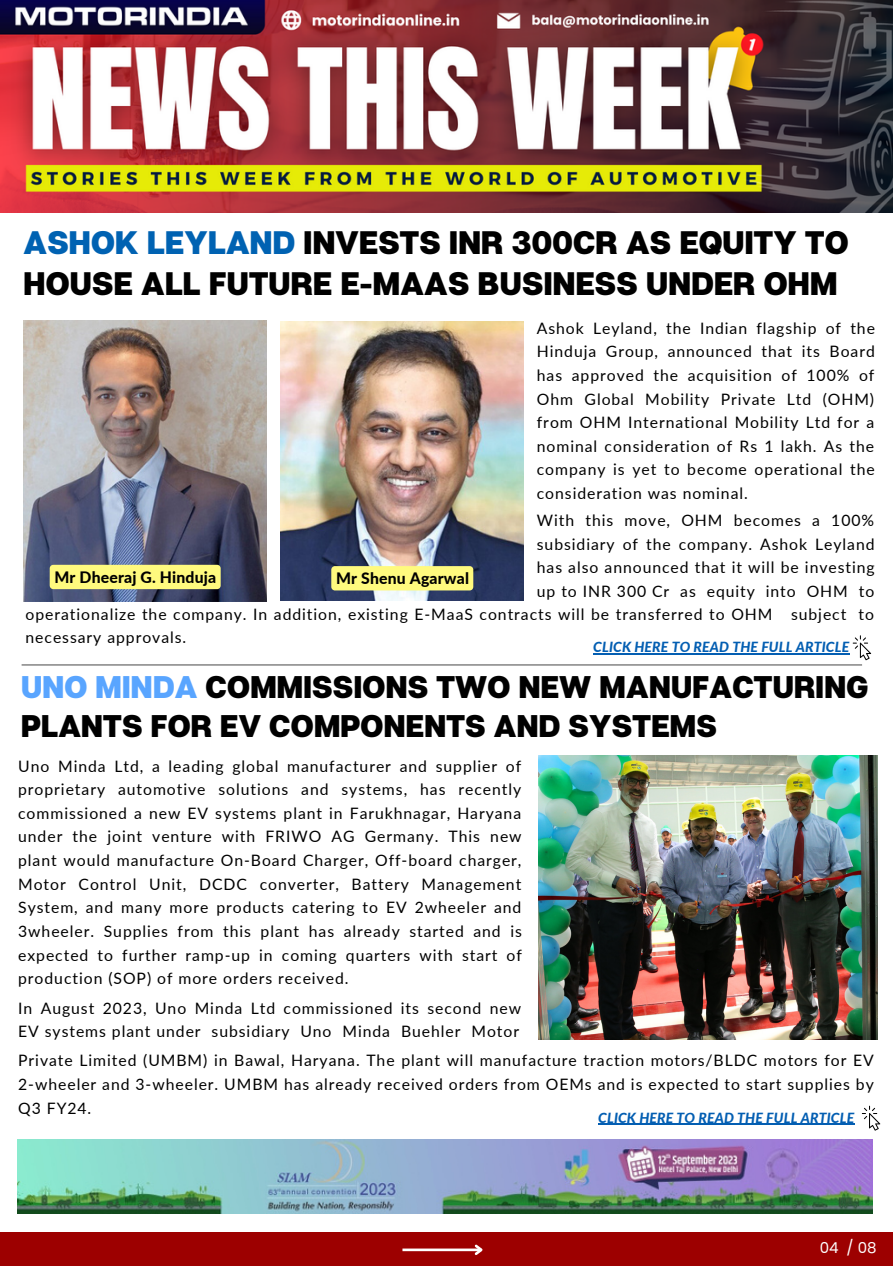
<style>
.page{position:relative;width:893px;height:1266px;background:#fff}
.page>*{position:absolute;margin:0;border:0;box-sizing:border-box;transform-origin:0 0}
.t1{font:800 32.55px/40.6px "Articulat CF";letter-spacing:-.01em;color:#000}
.t2{font:800 31.32px/39.2px "Articulat CF";letter-spacing:-.01em;color:#000}
.t3{font:15.75px/23.6px "Lato";letter-spacing:.06em;color:#000;text-align:justify}
.t4{font:800 15.75px "Lato";letter-spacing:.01em;color:#000}
.t5{font:15.05px "Poppins";color:#fff}
.t6{font:italic 800 14px "Lato";letter-spacing:.01em;color:#035eb2}
.s1{color:#0062b2}
.s2{color:#59a5ff}
</style>
<div class="page">
<svg style="left:861px;top:1105px;width:19px;height:25px"></svg>
<img style="left:0;top:0;width:892px;height:213px">
<div style="left:0;top:1231px;width:892px;height:34px;background:#9d0000"></div>
<hr style="left:402px;top:1248px;width:79px;height:2px;background:#fff">
<svg style="left:472px;top:1244px;width:11px;height:11px"></svg>
<hr style="left:22px;top:664px;width:840px;height:1px;background:#737373">
<img style="left:538px;top:755px;width:339px;height:284px">
<svg style="left:852px;top:635px;width:19px;height:25px"></svg>
<img style="left:24px;top:320px;width:243px;height:281px">
<img style="left:280px;top:321px;width:243px;height:280px">
<hr style="left:598px;top:1123px;width:256px;height:1px;background:#035eb2">
<hr style="left:593px;top:653px;width:256px;height:1px;background:#035eb2">
<img style="left:17px;top:1139px;width:855px;height:74px">
<div style="left:50px;top:564px;width:171px;height:25px;background:#fffa7e"></div>
<div style="left:331px;top:566px;width:142px;height:24px;background:#fffa7e"></div>
<p class="t1" style="left:23px;top:221px;width:827px"><span class="s1">ASHOK LEYLAND</span> INVESTS INR 300CR AS EQUITY TO<br>HOUSE ALL FUTURE E-MAAS BUSINESS UNDER OHM</p>
<p class="t4" style="left:54px;top:567px;width:163px">Mr Dheeraj G. Hinduja</p>
<p class="t4" style="left:336px;top:568px;width:134px">Mr Shenu Agarwal</p>
<p class="t3" style="left:537px;top:316px;width:339px">Ashok Leyland, the Indian flagship of the Hinduja Group, announced that its Board has approved the acquisition of 100% of Ohm Global Mobility Private Ltd (OHM) from OHM International Mobility Ltd for a nominal consideration of Rs 1 lakh. As the company is yet to become operational the consideration was nominal.</p>
<p class="t3" style="left:537px;top:508px;width:339px">With this move, OHM becomes a 100% subsidiary of the company. Ashok Leyland has also announced that it will be investing up to INR 300 Cr as equity into OHM to</p>
<p class="t3" style="left:26px;top:601px;width:850px">operationalize the company. In addition, existing E-MaaS contracts will be transferred to OHM subject to necessary approvals.</p>
<p class="t6" style="left:593px;top:638px;width:257px">CLICK HERE TO READ THE FULL ARTICLE</p>
<p class="t2" style="left:21px;top:666px;width:849px"><span class="s2">UNO MINDA</span> COMMISSIONS TWO NEW MANUFACTURING<br>PLANTS FOR EV COMPONENTS AND SYSTEMS</p>
<p class="t3" style="left:18px;top:753px;width:505px">Uno Minda Ltd, a leading global manufacturer and supplier of proprietary automotive solutions and systems, has recently commissioned a new EV systems plant in Farukhnagar, Haryana under the joint venture with FRIWO AG Germany. This new plant would manufacture On-Board Charger, Off-board charger, Motor Control Unit, DCDC converter, Battery Management System, and many more products catering to EV 2wheeler and 3wheeler. Supplies from this plant has already started and is expected to further ramp-up in coming quarters with start of production (SOP) of more orders received.</p>
<p class="t3" style="left:18px;top:995px;width:504px">In August 2023, Uno Minda Ltd commissioned its second new<br>EV systems plant under subsidiary Uno Minda Buehler Motor</p>
<p class="t3" style="left:18px;top:1048px;width:857px">Private Limited (UMBM) in Bawal, Haryana. The plant will manufacture traction motors/BLDC motors for EV 2-wheeler and 3-wheeler. UMBM has already received orders from OEMs and is expected to start supplies by Q3 FY24.</p>
<p class="t6" style="left:598px;top:1108px;width:257px">CLICK HERE TO READ THE FULL ARTICLE</p>
<p class="t5" style="left:819px;top:1237px;width:58px">04 / 08</p>
</div>
